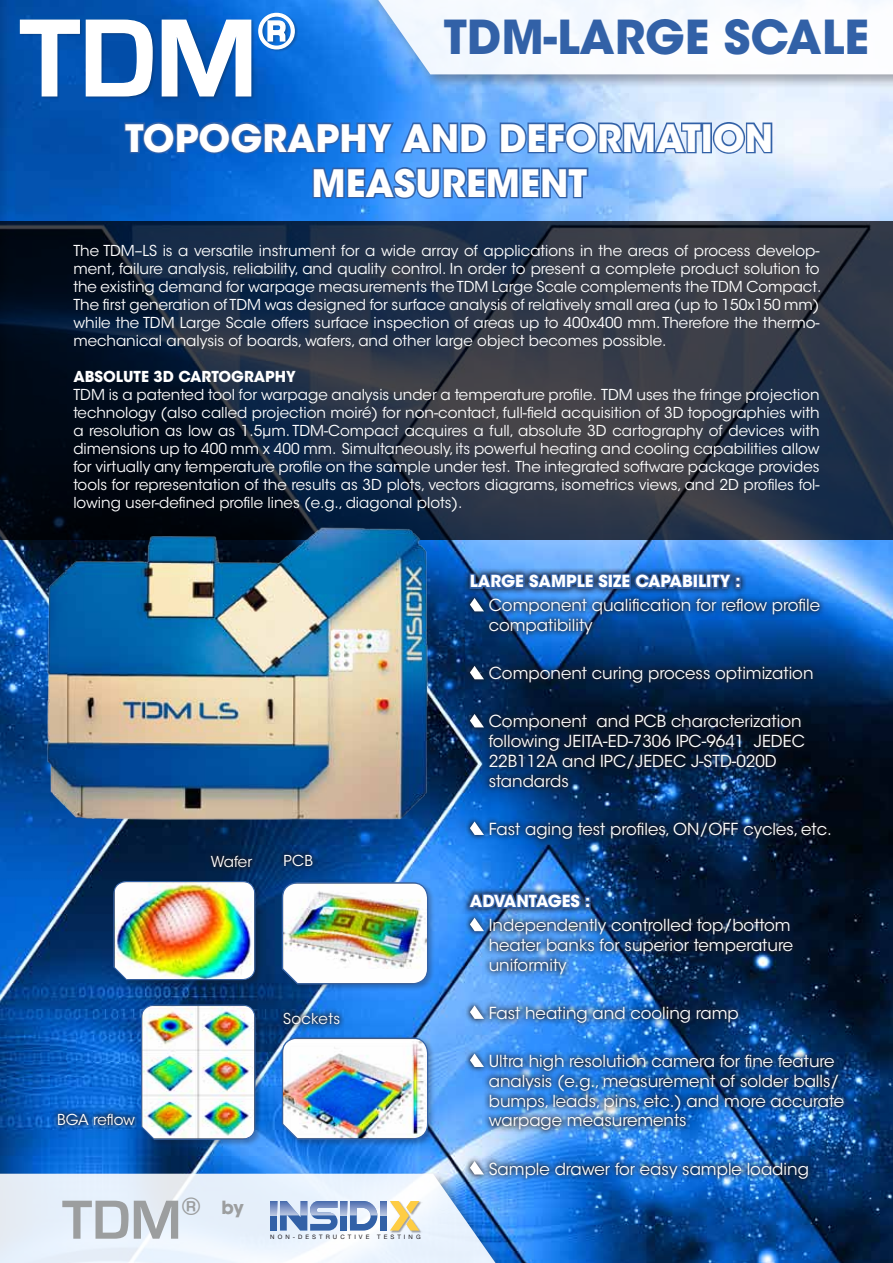
<style>
.page{position:relative;width:893px;height:1263px;background:#fff}
.page>*{position:absolute;margin:0;border:0;box-sizing:border-box;transform-origin:0 0}
.t1{font:700 57px "Eurostile";color:#9c9e9f}
.t2{font:700 46.5px "ITC Avant Garde Std";color:#3261a7}
.t3{font:700 37.5px/45px "ITC Avant Garde Std";color:#fff;text-align:center}
.t4{font:700 18px "ITC Avant Garde Std";color:#9c9e9f}
.t5{font:16.5px/19.8px "ITC Avant Garde Std";color:#fff}
.t6{font:700 16.5px "ITC Avant Garde Std";color:#fff}
.t7{font:15px/18px "ITC Avant Garde Std";color:#fff}
.t8{font:700 15px "ITC Avant Garde Std";color:#fff}
.t9{font:15px "ITC Avant Garde Std";letter-spacing:.02em;color:#fff}
.t10{font:6.15px "Helvetica Neue LT Std";letter-spacing:.5em;color:#1a171c}
.s1{font-family:"Eurostile";font-size:26.1px}
</style>
<div class="page">
<img style="left:0;top:0;width:893px;height:1263px">
<div style="left:702px;top:123px;width:10px;height:30px;border:3px solid #3261a7"></div>
<svg style="left:711px;top:120px;width:63px;height:35px;background:#9bb5d9"></svg>
<svg style="left:123px;top:109px;width:580px;height:92px;background:#4287d9"></svg>
<img style="left:462px;top:567px;width:388px;height:618px">
<img style="left:468px;top:556px;width:273px;height:55px">
<svg style="left:470px;top:666px;width:14px;height:13px"></svg>
<svg style="left:470px;top:714px;width:14px;height:13px"></svg>
<svg style="left:470px;top:821px;width:14px;height:14px"></svg>
<img style="left:466px;top:889px;width:125px;height:42px">
<svg style="left:470px;top:1005px;width:14px;height:14px"></svg>
<svg style="left:470px;top:1053px;width:14px;height:14px"></svg>
<svg style="left:470px;top:1161px;width:14px;height:10px"></svg>
<div style="left:0;top:1171px;width:524px;height:92px;background:#1a171c;opacity:.4"></div>
<svg style="left:0;top:1174px;width:510px;height:89px;fill:#e7f1fc"></svg>
<div style="left:112px;top:879px;width:151px;height:109px;background:#1a171c;opacity:.3"></div>
<img style="left:113px;top:880px;width:143px;height:101px">
<div style="left:280px;top:880px;width:156px;height:112px;background:#1a171c;opacity:.3"></div>
<img style="left:281px;top:881px;width:148px;height:104px">
<div style="left:280px;top:1036px;width:156px;height:111px;background:#1a171c;opacity:.3"></div>
<img style="left:281px;top:1037px;width:148px;height:103px">
<div style="left:139px;top:1003px;width:124px;height:144px;background:#1a171c;opacity:.3"></div>
<img style="left:140px;top:1004px;width:116px;height:136px">
<div style="left:270px;top:1201px;width:7px;height:29px;background:#3261a7"></div>
<div style="left:340px;top:1201px;width:7px;height:29px;background:#3261a7"></div>
<div style="left:380px;top:1201px;width:7px;height:29px;background:#3261a7"></div>
<img style="left:389px;top:1200px;width:33px;height:33px">
<svg style="left:390px;top:1201px;width:29px;height:29px"></svg>
<svg style="left:270px;top:1201px;width:7px;height:14px"></svg>
<svg style="left:280px;top:1201px;width:58px;height:29px;background:#87a1cd"></svg>
<svg style="left:340px;top:1201px;width:7px;height:14px"></svg>
<svg style="left:350px;top:1201px;width:27px;height:29px"></svg>
<svg style="left:380px;top:1201px;width:7px;height:14px"></svg>
<div style="left:19px;top:12px;width:279px;height:88px;background:#1a171c;opacity:.25"></div>
<svg style="left:19px;top:12px;width:277px;height:86px"></svg>
<svg style="left:0;top:221px;width:893px;height:319px;background:#232d3e"></svg>
<img style="left:0;top:508px;width:435px;height:326px">
<svg style="left:205px;top:849px;width:53px;height:24px"></svg>
<svg style="left:52px;top:1107px;width:89px;height:24px;background:#1058ab"></svg>
<svg style="left:278px;top:848px;width:41px;height:24px"></svg>
<svg style="left:278px;top:1006px;width:68px;height:25px;background:#1e5ba1"></svg>
<div style="left:351px;top:0;width:542px;height:89px;background:#1a171c;opacity:.4"></div>
<svg style="left:353px;top:0;width:540px;height:74px"></svg>
<h2 class="t2" style="left:444px;top:6px;width:427px">TDM-LARGE SCALE</h2>
<h3 class="t3" style="left:125px;top:115px;width:650px">TOPOGRAPHY AND DEFORMATION<br>MEASUREMENT</h3>
<p class="t7" style="left:73px;top:241px;width:750px">The TDM–LS is a versatile instrument for a wide array of applications in the areas of process develop&shy;ment, failure analysis, reliability, and quality control. In order to present a complete product solution to the existing demand for warpage measurements the TDM Large Scale complements the TDM Compact.<br>The first generation of TDM was designed for surface analysis of relatively small area (up to 150x150 mm) while the TDM Large Scale offers surface inspection of areas up to 400x400 mm. Therefore the thermo&shy;mechanical analysis of boards, wafers, and other large object becomes possible.</p>
<p class="t8" style="left:73px;top:366px;width:224px">ABSOLUTE 3D CARTOGRAPHY</p>
<p class="t7" style="left:73px;top:385px;width:748px;text-align:justify">TDM is a patented tool for warpage analysis under a temperature profile. TDM uses the fringe projection technology (also called projection moiré) for non-contact, full-field acquisition of 3D topographies with a resolution as low as 1.5µm. TDM-Compact acquires a full, absolute 3D cartography of devices with dimensions up to 400 mm x 400 mm. Simultaneously, its powerful heating and cooling capabilities allow for virtually any temperature profile on the sample under test. The integrated software package provides tools for representation of the results as 3D plots, vectors diagrams, isometrics views, and 2D profiles fol&shy;lowing user-defined profile lines (e.g., diagonal plots).</p>
<p class="t7" style="left:211px;top:853px;width:43px">Wafer</p>
<p class="t7" style="left:283px;top:852px;width:31px">PCB</p>
<p class="t9" style="left:283px;top:1010px;width:58px">Sockets</p>
<p class="t7" style="left:57px;top:1111px;width:79px">BGA reflow</p>
<p class="t4" style="left:182px;top:1196px;width:64px"><span class="s1">®</span> by</p>
<h1 class="t1" style="left:62px;top:1189px;width:121px">TDM</h1>
<p class="t10" style="left:270px;top:1233px;width:101px">NON-DESTRUCTIVE</p>
<p class="t10" style="left:377px;top:1233px;width:45px">TESTING</p>
<p class="t6" style="left:470px;top:571px;width:272px">LARGE SAMPLE SIZE CAPABILITY :</p>
<p class="t5" style="left:489px;top:596px;width:333px">Component qualification for reflow profile compatibility</p>
<p class="t5" style="left:489px;top:664px;width:326px">Component curing process optimization</p>
<p class="t5" style="left:489px;top:712px;width:318px">Component and PCB characterization following JEITA-ED-7306 IPC-9641 JEDEC<br>22B112A and IPC/JEDEC J-STD-020D standards</p>
<p class="t5" style="left:489px;top:819px;width:345px">Fast aging test profiles, ON/OFF cycles, etc.</p>
<p class="t6" style="left:470px;top:890px;width:122px">ADVANTAGES :</p>
<p class="t5" style="left:489px;top:915px;width:306px">Independently controlled top/bottom heater banks for superior temperature uniformity</p>
<p class="t5" style="left:489px;top:1003px;width:252px">Fast heating and cooling ramp</p>
<p class="t5" style="left:489px;top:1051px;width:357px">Ultra high resolution camera for fine feature analysis (e.g., measurement of solder balls/ bumps, leads, pins, etc.) and more accurate warpage measurements</p>
<p class="t5" style="left:489px;top:1159px;width:322px">Sample drawer for easy sample loading</p>
</div>
